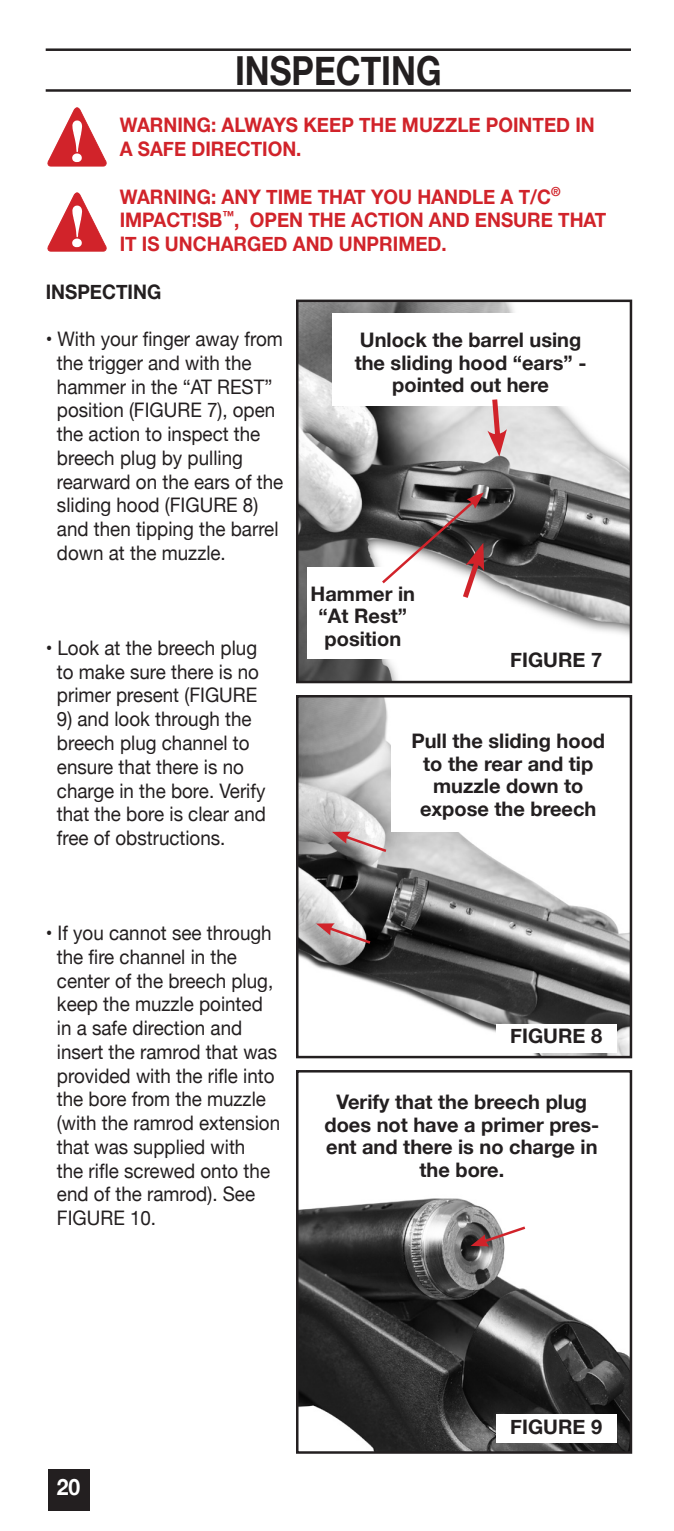
<style>
.page{position:relative;width:674px;height:1531px;background:#fff}
.page>*{position:absolute;margin:0;border:0;box-sizing:border-box;transform-origin:0 0}
.t1{font:700 40px "Helvetica Neue";color:#231f20;scale:.84 1}
.t2{font:700 22.5px "Helvetica Neue";color:#fff;scale:.94 1}
.t3{font:20px/23.8px "Helvetica Neue";color:#231f20;scale:.94 1}
.t4{font:700 20px/22.5px "Helvetica Neue";color:#231f20;text-align:center}
.t5{font:700 20px/23.8px "Helvetica Neue";color:#d1232a;scale:.94 1}
.t6{font:700 20px "Helvetica Neue";color:#231f20;scale:.94 1}
</style>
<div class="page">
<div style="left:48px;top:1468px;width:42px;height:42px;background:#231f20"></div>
<hr style="left:46px;top:48px;width:585px;height:3px;background:#231f20">
<hr style="left:46px;top:89px;width:585px;height:3px;background:#231f20">
<svg style="left:47px;top:107px;width:60px;height:60px"></svg>
<svg style="left:47px;top:192px;width:60px;height:60px"></svg>
<img style="left:299px;top:302px;width:330px;height:378px">
<div style="left:296px;top:299px;width:336px;height:384px;border:2px solid #231f20"></div>
<img style="left:299px;top:698px;width:330px;height:357px">
<div style="left:296px;top:695px;width:336px;height:363px;border:2px solid #231f20"></div>
<img style="left:299px;top:1198px;width:330px;height:252px">
<div style="left:296px;top:1069px;width:336px;height:384px;border:2px solid #231f20"></div>
<div style="left:496px;top:647px;width:120px;height:29px;background:#fff"></div>
<div style="left:496px;top:1023px;width:120px;height:29px;background:#fff"></div>
<div style="left:496px;top:1414px;width:120px;height:28px;background:#fff"></div>
<div style="left:332px;top:314px;width:277px;height:92px;background:#fff"></div>
<div style="left:307px;top:567px;width:111px;height:92px;background:#fff"></div>
<div style="left:391px;top:713px;width:234px;height:118px;background:#fff"></div>
<svg style="left:487px;top:399px;width:20px;height:57px"></svg>
<svg style="left:316px;top:923px;width:57px;height:22px"></svg>
<svg style="left:470px;top:1224px;width:58px;height:22px"></svg>
<svg style="left:332px;top:831px;width:57px;height:23px"></svg>
<svg style="left:379px;top:492px;width:105px;height:111px"></svg>
<h1 class="t1" style="left:235px;top:39px;width:247px">INSPECTING</h1>
<p class="t5" style="left:120px;top:114px;width:177px">WARNING: ALWAYSKEE</p>
<p class="t5" style="left:341px;top:114px;width:109px">P THE MUZZLE</p>
<p class="t5" style="left:486px;top:114px;width:117px">POINTED IN</p>
<p class="t5" style="left:120px;top:137px;width:195px">A SAFEDIRECTION.</p>
<p class="t5" style="left:120px;top:185px;width:371px">WARNING: ANY TIME THAT YOU HANDLE</p>
<p class="t5" style="left:500px;top:185px;width:65px">A T/C<sup>®</sup></p>
<p class="t5" style="left:120px;top:209px;width:179px">IMPACT!SB<sup>™</sup>, OPENTHE</p>
<p class="t5" style="left:120px;top:209px;width:518px;text-indent:231px">ACTION AND ENSURE THAT<br>IT IS UNCHARGED AND UNPRIMED.</p>
<p class="t6" style="left:46px;top:276px;width:124px">INSPECTING</p>
<p class="t3" style="left:57px;top:328px;width:242px;text-indent:-11px">• With your finger away from the trigger and with the hammer in the “AT REST” position (FIGURE 7), open the action to inspect the breech plug by pulling rearward on the ears of the sliding hood (FIGURE 8) and then tipping the barrel down at the muzzle.</p>
<p class="t4" style="left:355px;top:329px;width:233px">Unlock the barrel using the sliding hood “ears” - pointed out here</p>
<p class="t3" style="left:46px;top:637px;width:228px;text-align:center">• Look at the breech plug to make sure there is no primer present (FIGURE</p>
<p class="t3" style="left:57px;top:708px;width:224px">9) and look through the breech plug channel to ensure that there is no charge in the bore. Verify that the bore is clear and free of obstructions.</p>
<p class="t3" style="left:57px;top:922px;width:239px;text-indent:-11px">• If you cannot see through the fire channel in the center of the breech plug, keep the muzzle pointed in a safe direction and insert the ramrod that was provided with the rifle into the bore from the muzzle (with the ramrod extension that was supplied with<br>the rifle screwed onto the end of the ramrod). See<br>FIGURE 10.</p>
<p class="t4" style="left:311px;top:582px;width:106px">Hammer in “At Rest” position</p>
<p class="t4" style="left:510px;top:649px;width:93px">FIGURE 7</p>
<p class="t4" style="left:411px;top:730px;width:195px">Pull the sliding hood to the rear and tip muzzle down to expose the breech</p>
<p class="t4" style="left:510px;top:1025px;width:93px">FIGURE 8</p>
<p class="t4" style="left:324px;top:1091px;width:276px">Verify that the breech plug does not have a primer pres&shy;ent and there is no charge in the bore.</p>
<p class="t2" style="left:57px;top:1468px;width:27px">20</p>
<p class="t4" style="left:510px;top:1415px;width:93px">FIGURE 9</p>
</div>
